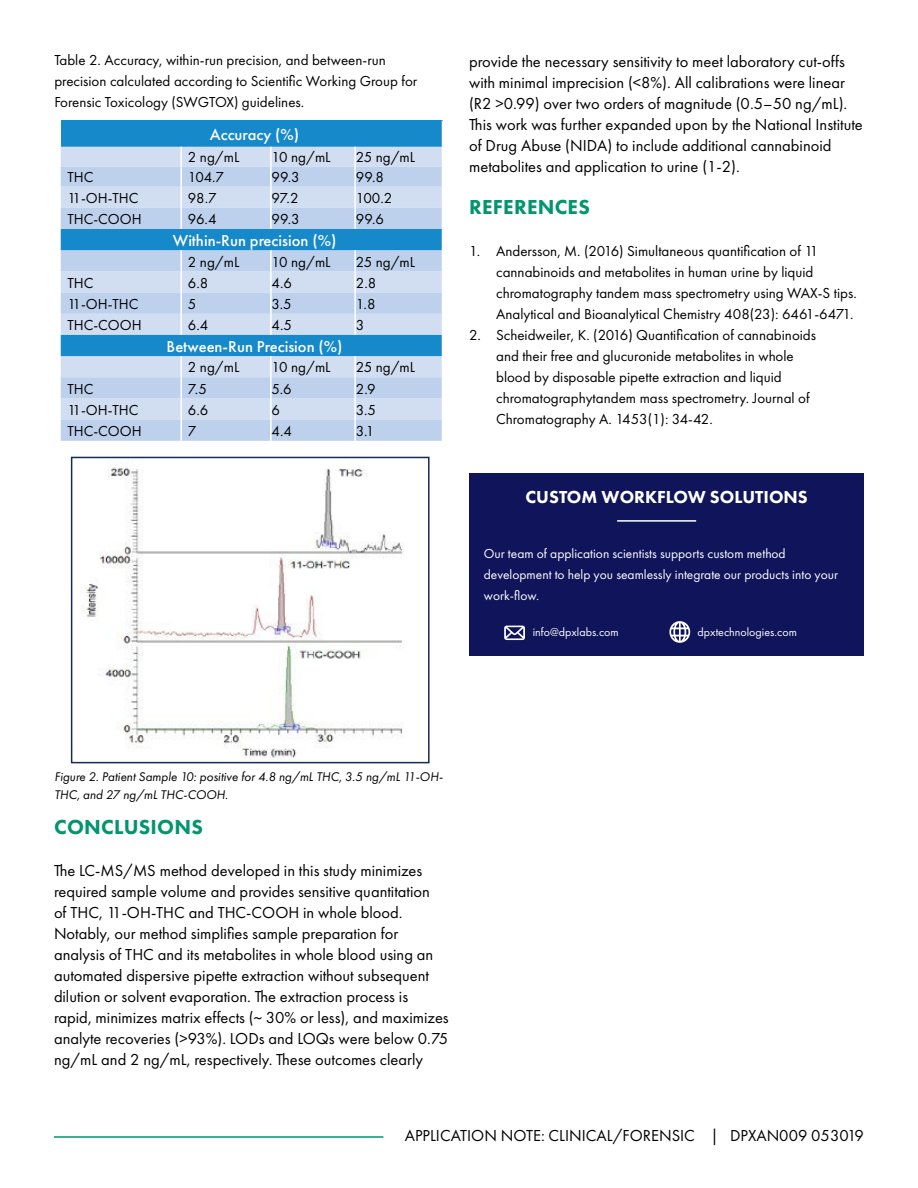
<style>
.page{position:relative;width:918px;height:1188px;background:#fff}
.page>*{position:absolute;margin:0;border:0;box-sizing:border-box;transform-origin:0 0}
.t1{font:800 21px "Futura PT";letter-spacing:.01em;color:#02956e}
.t2{font:800 18px "Futura PT";color:#fff}
.t3{font:16.5px/21px "Futura PT";color:#000}
.t4{font:500 16.5px "Futura PT";color:#fff}
.t5{font:15px/21px "Futura PT";color:#000}
.t6{font:13.5px/21px "Futura PT";color:#fff}
.t7{font:italic 13.05px/18px "Futura PT";color:#000}
.t8{font:12px "Futura PT";color:#fff}
</style>
<div class="page">
<hr style="left:54px;top:1136px;width:329px;height:2px;background:#02956e">
<div style="left:61px;top:121px;width:382px;height:26px;background:#1689ca"></div>
<div style="left:61px;top:147px;width:381px;height:20px;background:#d1def2"></div>
<svg style="left:61px;top:167px;width:381px;height:274px;background:#c5d6ef"></svg>
<svg style="left:61px;top:229px;width:381px;height:127px;background:#8bbde2"></svg>
<hr style="left:180px;top:147px;width:2px;height:20px;background:#fff">
<hr style="left:270px;top:147px;width:2px;height:20px;background:#fff">
<hr style="left:354px;top:147px;width:2px;height:20px;background:#fff">
<hr style="left:180px;top:167px;width:2px;height:20px;background:#fff">
<hr style="left:270px;top:167px;width:2px;height:20px;background:#fff">
<hr style="left:354px;top:167px;width:2px;height:20px;background:#fff">
<hr style="left:180px;top:187px;width:2px;height:21px;background:#fff">
<hr style="left:270px;top:187px;width:2px;height:21px;background:#fff">
<hr style="left:354px;top:187px;width:2px;height:21px;background:#fff">
<hr style="left:180px;top:208px;width:2px;height:21px;background:#fff">
<hr style="left:270px;top:208px;width:2px;height:21px;background:#fff">
<hr style="left:354px;top:208px;width:2px;height:21px;background:#fff">
<hr style="left:180px;top:250px;width:2px;height:21px;background:#fff">
<hr style="left:270px;top:250px;width:2px;height:21px;background:#fff">
<hr style="left:354px;top:250px;width:2px;height:21px;background:#fff">
<hr style="left:180px;top:271px;width:2px;height:22px;background:#fff">
<hr style="left:270px;top:271px;width:2px;height:22px;background:#fff">
<hr style="left:354px;top:271px;width:2px;height:22px;background:#fff">
<hr style="left:180px;top:293px;width:2px;height:21px;background:#fff">
<hr style="left:270px;top:293px;width:2px;height:21px;background:#fff">
<hr style="left:354px;top:293px;width:2px;height:21px;background:#fff">
<hr style="left:180px;top:314px;width:2px;height:21px;background:#fff">
<hr style="left:270px;top:314px;width:2px;height:21px;background:#fff">
<hr style="left:354px;top:314px;width:2px;height:21px;background:#fff">
<hr style="left:180px;top:356px;width:2px;height:21px;background:#fff">
<hr style="left:270px;top:356px;width:2px;height:21px;background:#fff">
<hr style="left:354px;top:356px;width:2px;height:21px;background:#fff">
<hr style="left:180px;top:377px;width:2px;height:21px;background:#fff">
<hr style="left:270px;top:377px;width:2px;height:21px;background:#fff">
<hr style="left:354px;top:377px;width:2px;height:21px;background:#fff">
<hr style="left:180px;top:398px;width:2px;height:22px;background:#fff">
<hr style="left:270px;top:398px;width:2px;height:22px;background:#fff">
<hr style="left:354px;top:398px;width:2px;height:22px;background:#fff">
<hr style="left:180px;top:420px;width:2px;height:21px;background:#fff">
<hr style="left:270px;top:420px;width:2px;height:21px;background:#fff">
<hr style="left:354px;top:420px;width:2px;height:21px;background:#fff">
<svg style="left:442px;top:121px;width:1px;height:26px"></svg>
<img style="left:82px;top:461px;width:321px;height:298px">
<div style="left:71px;top:457px;width:359px;height:306px;border:2px solid #182a54"></div>
<div style="left:469px;top:473px;width:395px;height:182px;background:#0f145b"></div>
<svg style="left:504px;top:626px;width:21px;height:14px"></svg>
<svg style="left:669px;top:621px;width:21px;height:22px"></svg>
<hr style="left:617px;top:520px;width:79px;height:2px;background:#fff">
<p class="t5" style="left:54px;top:51px;width:365px">Table 2. Accuracy, within-run precision, and between-run precision calculated according to Scientific Working Group for<br>Forensic Toxicology (SWGTOX) guidelines.</p>
<p class="t4" style="left:210px;top:128px;width:91px">Accuracy (%)</p>
<p class="t5" style="left:188px;top:148px;width:53px">2 ng/mL</p>
<p class="t5" style="left:272px;top:148px;width:61px">10 ng/mL</p>
<p class="t5" style="left:356px;top:148px;width:61px">25 ng/mL</p>
<p class="t5" style="left:67px;top:168px;width:28px">THC</p>
<p class="t5" style="left:188px;top:168px;width:38px">104.7</p>
<p class="t5" style="left:272px;top:168px;width:30px">99.3</p>
<p class="t5" style="left:356px;top:168px;width:30px">99.8</p>
<p class="t5" style="left:67px;top:188px;width:73px">11-OH-THC</p>
<p class="t5" style="left:188px;top:188px;width:30px">98.7</p>
<p class="t5" style="left:272px;top:188px;width:28px">97.2</p>
<p class="t5" style="left:356px;top:188px;width:38px">100.2</p>
<p class="t5" style="left:67px;top:210px;width:76px">THC-COOH</p>
<p class="t5" style="left:188px;top:210px;width:30px">96.4</p>
<p class="t5" style="left:272px;top:210px;width:30px">99.3</p>
<p class="t5" style="left:356px;top:210px;width:30px">99.6</p>
<p class="t4" style="left:173px;top:234px;width:165px">Within-Run precision (%)</p>
<p class="t5" style="left:188px;top:252px;width:53px">2 ng/mL</p>
<p class="t5" style="left:272px;top:252px;width:61px">10 ng/mL</p>
<p class="t5" style="left:356px;top:252px;width:61px">25 ng/mL</p>
<p class="t5" style="left:67px;top:273px;width:28px">THC</p>
<p class="t5" style="left:188px;top:273px;width:22px">6.8</p>
<p class="t5" style="left:272px;top:273px;width:22px">4.6</p>
<p class="t5" style="left:356px;top:273px;width:22px">2.8</p>
<p class="t5" style="left:67px;top:294px;width:73px">11-OH-THC</p>
<p class="t5" style="left:188px;top:294px;width:10px">5</p>
<p class="t5" style="left:272px;top:294px;width:22px">3.5</p>
<p class="t5" style="left:356px;top:294px;width:21px">1.8</p>
<p class="t5" style="left:67px;top:316px;width:76px">THC-COOH</p>
<p class="t5" style="left:188px;top:316px;width:22px">6.4</p>
<p class="t5" style="left:272px;top:316px;width:22px">4.5</p>
<p class="t5" style="left:356px;top:316px;width:10px">3</p>
<p class="t4" style="left:167px;top:340px;width:177px">Between-Run Precision (%)</p>
<p class="t5" style="left:188px;top:358px;width:53px">2 ng/mL</p>
<p class="t5" style="left:272px;top:358px;width:61px">10 ng/mL</p>
<p class="t5" style="left:356px;top:358px;width:61px">25 ng/mL</p>
<p class="t5" style="left:67px;top:379px;width:28px">THC</p>
<p class="t5" style="left:188px;top:379px;width:20px">7.5</p>
<p class="t5" style="left:272px;top:379px;width:22px">5.6</p>
<p class="t5" style="left:356px;top:379px;width:21px">2.9</p>
<p class="t5" style="left:67px;top:400px;width:73px">11-OH-THC</p>
<p class="t5" style="left:188px;top:400px;width:22px">6.6</p>
<p class="t5" style="left:272px;top:400px;width:10px">6</p>
<p class="t5" style="left:356px;top:400px;width:22px">3.5</p>
<p class="t5" style="left:67px;top:421px;width:76px">THC-COOH</p>
<p class="t5" style="left:188px;top:421px;width:10px">7</p>
<p class="t5" style="left:272px;top:421px;width:22px">4.4</p>
<p class="t5" style="left:356px;top:421px;width:20px">3.1</p>
<p class="t3" style="left:469px;top:52px;width:395px">provide the necessary sensitivity to meet laboratory cut-offs with minimal imprecision (&lt;8%). All calibrations were linear (R2 &gt;0.99) over two orders of magnitude (0.5–50 ng/mL).<br>This work was further expanded upon by the National Institute of Drug Abuse (NIDA) to include additional cannabinoid metabolites and application to urine (1-2).</p>
<p class="t1" style="left:469px;top:198px;width:122px">REFERENCES</p>
<p class="t5" style="left:496px;top:241px;width:362px;text-indent:-27px">1. Andersson, M. (2016) Simultaneous quantification of 11 cannabinoids and metabolites in human urine by liquid chromatography tandem mass spectrometry using WAX-S tips.<br>Analytical and Bioanalytical Chemistry 408(23): 6461-6471.</p>
<p class="t5" style="left:496px;top:325px;width:322px;text-indent:-27px">2. Scheidweiler, K. (2016) Quantification of cannabinoids and their free and glucuronide metabolites in whole blood by disposable pipette extraction and liquid chromatographytandem mass spectrometry. Journal of Chromatography A. 1453(1): 34-42.</p>
<p class="t2" style="left:525px;top:490px;width:284px">CUSTOM WORKFLOW SOLUTIONS</p>
<p class="t6" style="left:484px;top:544px;width:356px">Our team of application scientists supports custom method development to help you seamlessly integrate our products into your work-flow.</p>
<p class="t8" style="left:533px;top:627px;width:88px">info@dpxlabs.com</p>
<p class="t8" style="left:698px;top:627px;width:101px">dpxtechnologies.com</p>
<p class="t7" style="left:54px;top:768px;width:390px">Figure 2. Patient Sample 10: positive for 4.8 ng/mL THC, 3.5 ng/mL 11-OH-<br>THC, and 27 ng/mL THC-COOH.</p>
<p class="t1" style="left:54px;top:818px;width:150px">CONCLUSIONS</p>
<p class="t3" style="left:54px;top:861px;width:396px">The LC-MS/MS method developed in this study minimizes required sample volume and provides sensitive quantitation<br>of THC, 11-OH-THC and THC-COOH in whole blood.<br>Notably, our method simplifies sample preparation for analysis of THC and its metabolites in whole blood using an automated dispersive pipette extraction without subsequent dilution or solvent evaporation. The extraction process is rapid, minimizes matrix effects (~ 30% or less), and maximizes analyte recoveries (&gt;93%). LODs and LOQs were below 0.75 ng/mL and 2 ng/mL, respectively. These outcomes clearly</p>
<p class="t3" style="left:405px;top:1126px;width:461px">APPLICATION NOTE: CLINICAL/FORENSIC | DPXAN009 053019</p>
</div>
